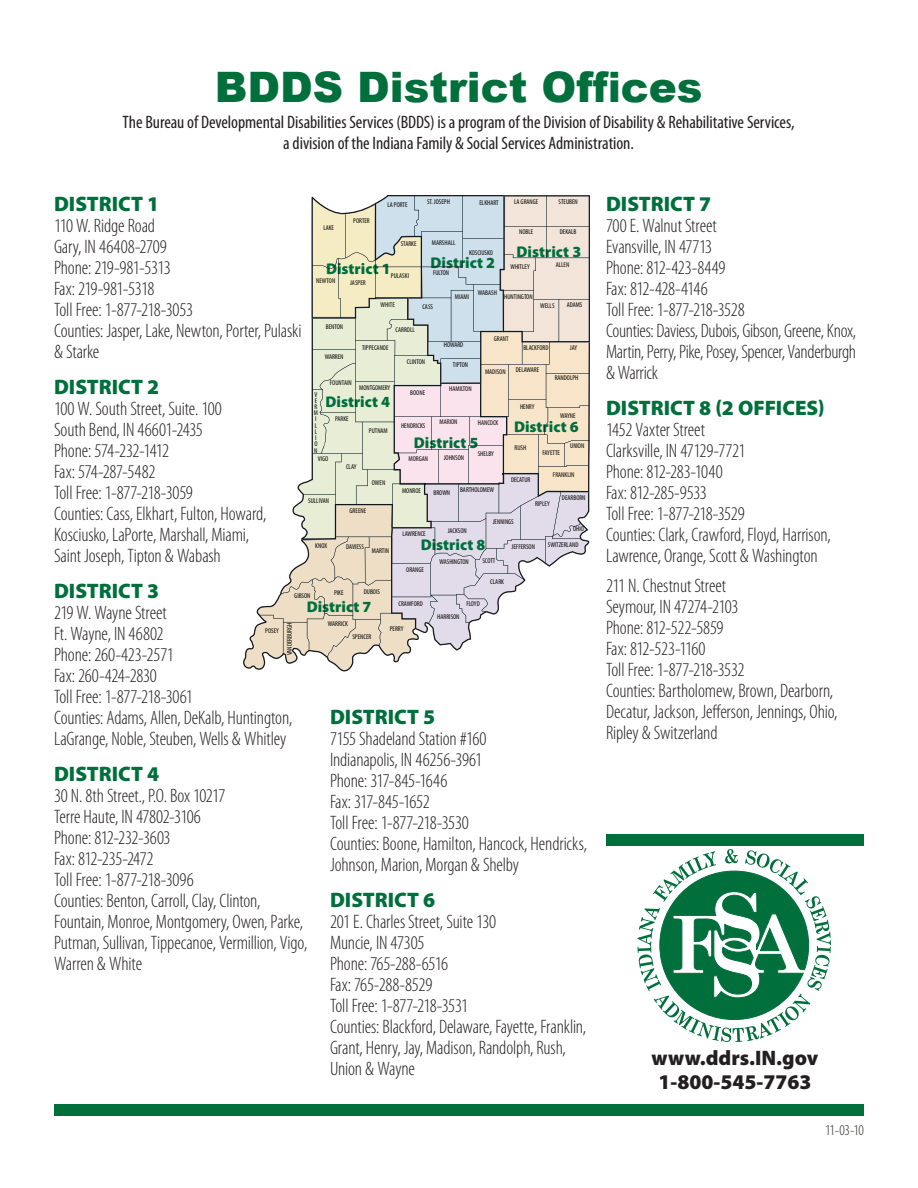
<style>
.page{position:relative;width:918px;height:1188px;background:#fff}
.page>*{position:absolute;margin:0;border:0;box-sizing:border-box;transform-origin:0 0}
.t1{font:900 42px "Arial";color:#006f3c}
.t2{font:900 21px "Myriad Pro";color:#006f3c}
.t3{font:900 21px/24px "Myriad Pro";color:#231f20;text-align:center}
.t4{font:300 condensed 19.5px/21px "Myriad Pro";letter-spacing:-.01em;color:#231f20}
.t5{font:condensed 18px/21px "Myriad Pro";letter-spacing:-.005em;color:#231f20;text-align:center}
.t6{font:900 15.6px "Myriad Pro";color:#006f3c}
.t7{font:300 condensed 15px "Myriad Pro";color:#252723}
.t8{font:condensed 7.05px/6.1px "Myriad Pro";color:#040503}
</style>
<div class="page">
<svg style="left:638px;top:849px;width:193px;height:193px"></svg>
<div style="left:54px;top:1104px;width:810px;height:12px;background:#006f3c"></div>
<div style="left:606px;top:834px;width:258px;height:12px;background:#006f3c"></div>
<svg style="left:243px;top:195px;width:347px;height:476px"></svg>
<h1 class="t1" style="left:215px;top:57px;width:489px">BDDS District Offices</h1>
<p class="t5" style="left:123px;top:111px;width:673px">The Bureau of Developmental Disabilities Services (BDDS) is a program of the Division of Disability &amp; Rehabilitative Services, a division of the Indiana Family &amp; Social Services Administration.</p>
<p class="t2" style="left:54px;top:190px;width:107px">DISTRICT 1</p>
<p class="t4" style="left:54px;top:215px;width:249px">110 W. Ridge Road<br>Gary, IN 46408-2709<br>Phone: 219-981-5313<br>Fax: 219-981-5318<br>Toll Free: 1-877-218-3053<br>Counties: Jasper, Lake, Newton, Porter, Pulaski &amp; Starke</p>
<p class="t2" style="left:54px;top:373px;width:107px">DISTRICT 2</p>
<p class="t4" style="left:54px;top:398px;width:214px">100 W. South Street, Suite. 100<br>South Bend, IN 46601-2435<br>Phone: 574-232-1412<br>Fax: 574-287-5482<br>Toll Free: 1-877-218-3059<br>Counties: Cass, Elkhart, Fulton, Howard,<br>Kosciusko, LaPorte, Marshall, Miami,<br>Saint Joseph, Tipton &amp; Wabash</p>
<p class="t2" style="left:54px;top:577px;width:107px">DISTRICT 3</p>
<p class="t4" style="left:54px;top:602px;width:240px">219 W. Wayne Street<br>Ft. Wayne, IN 46802<br>Phone: 260-423-2571<br>Fax: 260-424-2830<br>Toll Free: 1-877-218-3061<br>Counties: Adams, Allen, DeKalb, Huntington,<br>LaGrange, Noble, Steuben, Wells &amp; Whitley</p>
<p class="t2" style="left:54px;top:760px;width:107px">DISTRICT 4</p>
<p class="t4" style="left:54px;top:785px;width:255px">30 N. 8th Street., P.O. Box 10217<br>Terre Haute, IN 47802-3106<br>Phone: 812-232-3603<br>Fax: 812-235-2472<br>Toll Free: 1-877-218-3096<br>Counties: Benton, Carroll, Clay, Clinton,<br>Fountain, Monroe, Montgomery, Owen, Parke,<br>Putman, Sullivan, Tippecanoe, Vermillion, Vigo,<br>Warren &amp; White</p>
<p class="t8" style="left:427px;top:199px;width:24px">ST. JOSEPH</p>
<p class="t8" style="left:559px;top:199px;width:21px">STEUBEN</p>
<p class="t8" style="left:514px;top:199px;width:26px">LA GRANGE</p>
<p class="t8" style="left:479px;top:199px;width:21px">ELKHART</p>
<p class="t8" style="left:387px;top:201px;width:22px">LA PORTE</p>
<p class="t8" style="left:353px;top:217px;width:18px">PORTER</p>
<p class="t8" style="left:323px;top:224px;width:12px">LAKE</p>
<p class="t8" style="left:560px;top:229px;width:18px">DEKALB</p>
<p class="t8" style="left:519px;top:229px;width:16px">NOBLE</p>
<p class="t8" style="left:432px;top:240px;width:25px">MARSHALL</p>
<p class="t8" style="left:401px;top:240px;width:17px">STARKE</p>
<p class="t6" style="left:517px;top:241px;width:66px">District 3</p>
<p class="t8" style="left:469px;top:249px;width:25px">KOSCIUSKO</p>
<p class="t6" style="left:430px;top:252px;width:66px">District 2</p>
<p class="t8" style="left:556px;top:261px;width:15px">ALLEN</p>
<p class="t8" style="left:567px;top:302px;width:17px">ADAMS</p>
<p class="t6" style="left:326px;top:259px;width:66px">District 1</p>
<p class="t8" style="left:510px;top:264px;width:21px">WHITLEY</p>
<p class="t8" style="left:381px;top:302px;width:16px">WHITE</p>
<p class="t8" style="left:540px;top:302px;width:16px">WELLS</p>
<p class="t8" style="left:433px;top:270px;width:18px">FULTON</p>
<p class="t8" style="left:391px;top:273px;width:20px">PULASKI</p>
<p class="t8" style="left:316px;top:277px;width:21px">NEWTON</p>
<p class="t8" style="left:350px;top:279px;width:17px">JASPER</p>
<p class="t8" style="left:478px;top:289px;width:21px">WABASH</p>
<p class="t8" style="left:504px;top:293px;width:30px">HUNTINGTON</p>
<p class="t8" style="left:455px;top:294px;width:16px">MIAMI</p>
<p class="t8" style="left:422px;top:303px;width:12px">CASS</p>
<p class="t8" style="left:326px;top:324px;width:19px">BENTON</p>
<p class="t8" style="left:396px;top:327px;width:21px">CARROLL</p>
<p class="t8" style="left:494px;top:335px;width:16px">GRANT</p>
<p class="t8" style="left:444px;top:342px;width:21px">HOWARD</p>
<p class="t8" style="left:362px;top:344px;width:28px">TIPPECANOE</p>
<p class="t8" style="left:570px;top:345px;width:9px">JAY</p>
<p class="t8" style="left:523px;top:345px;width:27px">BLACKFORD</p>
<p class="t8" style="left:325px;top:353px;width:20px">WARREN</p>
<p class="t8" style="left:407px;top:358px;width:20px">CLINTON</p>
<p class="t8" style="left:453px;top:362px;width:17px">TIPTON</p>
<p class="t8" style="left:516px;top:367px;width:25px">DELAWARE</p>
<p class="t8" style="left:485px;top:369px;width:22px">MADISON</p>
<p class="t8" style="left:555px;top:375px;width:25px">RANDOLPH</p>
<p class="t8" style="left:330px;top:380px;width:23px">FOUNTAIN</p>
<p class="t8" style="left:359px;top:385px;width:33px">MONTGOMERY</p>
<p class="t8" style="left:449px;top:385px;width:24px">HAMILTON</p>
<p class="t8" style="left:410px;top:389px;width:16px">BOONE</p>
<p class="t8" style="left:314px;top:391px;width:6px">V<br>E<br>R<br>M<br>I<br>L<br>L<br>I<br>O<br>N</p>
<p class="t6" style="left:325px;top:391px;width:66px">District 4</p>
<p class="t8" style="left:520px;top:404px;width:16px">HENRY</p>
<p class="t8" style="left:560px;top:412px;width:17px">WAYNE</p>
<p class="t8" style="left:335px;top:416px;width:15px">PARKE</p>
<p class="t8" style="left:440px;top:418px;width:19px">MARION</p>
<p class="t8" style="left:478px;top:420px;width:22px">HANCOCK</p>
<p class="t6" style="left:514px;top:416px;width:66px">District 6</p>
<p class="t8" style="left:401px;top:422px;width:26px">HENDRICKS</p>
<p class="t8" style="left:369px;top:427px;width:20px">PUTNAM</p>
<p class="t6" style="left:414px;top:432px;width:66px">District 5</p>
<p class="t8" style="left:570px;top:443px;width:16px">UNION</p>
<p class="t8" style="left:515px;top:444px;width:13px">RUSH</p>
<p class="t8" style="left:543px;top:450px;width:19px">FAYETTE</p>
<p class="t8" style="left:478px;top:451px;width:18px">SHELBY</p>
<p class="t8" style="left:444px;top:454px;width:22px">JOHNSON</p>
<p class="t8" style="left:318px;top:456px;width:12px">VIGO</p>
<p class="t8" style="left:409px;top:456px;width:21px">MORGAN</p>
<p class="t8" style="left:346px;top:464px;width:12px">CLAY</p>
<p class="t8" style="left:553px;top:471px;width:23px">FRANKLIN</p>
<p class="t8" style="left:511px;top:477px;width:21px">DECATUR</p>
<p class="t8" style="left:372px;top:480px;width:15px">OWEN</p>
<p class="t8" style="left:460px;top:487px;width:36px">BARTHOLOMEW</p>
<p class="t8" style="left:402px;top:487px;width:21px">MONROE</p>
<p class="t8" style="left:434px;top:490px;width:18px">BROWN</p>
<p class="t8" style="left:562px;top:495px;width:25px">DEARBORN</p>
<p class="t8" style="left:308px;top:498px;width:22px">SULLIVAN</p>
<p class="t8" style="left:535px;top:500px;width:16px">RIPLEY</p>
<p class="t8" style="left:350px;top:507px;width:18px">GREENE</p>
<p class="t8" style="left:493px;top:519px;width:23px">JENNINGS</p>
<p class="t8" style="left:512px;top:544px;width:25px">JEFFERSON</p>
<p class="t8" style="left:573px;top:526px;width:12px">OHIO</p>
<p class="t8" style="left:448px;top:527px;width:21px">JACKSON</p>
<p class="t8" style="left:402px;top:531px;width:25px">LAWRENCE</p>
<p class="t6" style="left:421px;top:535px;width:66px">District 8</p>
<p class="t8" style="left:548px;top:541px;width:32px">SWITZERLAND</p>
<p class="t8" style="left:315px;top:543px;width:13px">KNOX</p>
<p class="t8" style="left:346px;top:543px;width:19px">DAVIESS</p>
<p class="t8" style="left:372px;top:548px;width:19px">MARTIN</p>
<p class="t8" style="left:482px;top:558px;width:15px">SCOTT</p>
<p class="t8" style="left:439px;top:558px;width:31px">WASHINGTON</p>
<p class="t8" style="left:406px;top:566px;width:19px">ORANGE</p>
<p class="t8" style="left:490px;top:578px;width:15px">CLARK</p>
<p class="t8" style="left:364px;top:589px;width:18px">DUBOIS</p>
<p class="t8" style="left:334px;top:589px;width:11px">PIKE</p>
<p class="t8" style="left:294px;top:592px;width:18px">GIBSON</p>
<p class="t6" style="left:307px;top:597px;width:66px">District 7</p>
<p class="t8" style="left:466px;top:601px;width:15px">FLOYD</p>
<p class="t8" style="left:398px;top:601px;width:26px">CRAWFORD</p>
<p class="t8" style="left:437px;top:613px;width:24px">HARRISON</p>
<p class="t8" style="left:328px;top:620px;width:21px">WARRICK</p>
<p class="t8" style="left:286px;top:655px;width:34px;rotate:-90deg">VANDERBURGH</p>
<p class="t8" style="left:390px;top:625px;width:15px">PERRY</p>
<p class="t8" style="left:265px;top:628px;width:15px">POSEY</p>
<p class="t8" style="left:352px;top:633px;width:21px">SPENCER</p>
<p class="t2" style="left:330px;top:703px;width:107px">DISTRICT 5</p>
<p class="t4" style="left:330px;top:728px;width:259px">7155 Shadeland Station #160<br>Indianapolis, IN 46256-3961<br>Phone: 317-845-1646<br>Fax: 317-845-1652<br>Toll Free: 1-877-218-3530<br>Counties: Boone, Hamilton, Hancock, Hendricks,<br>Johnson, Marion, Morgan &amp; Shelby</p>
<p class="t2" style="left:330px;top:886px;width:107px">DISTRICT 6</p>
<p class="t4" style="left:330px;top:911px;width:258px">201 E. Charles Street, Suite 130<br>Muncie, IN 47305<br>Phone: 765-288-6516<br>Fax: 765-288-8529<br>Toll Free: 1-877-218-3531<br>Counties: Blackford, Delaware, Fayette, Franklin,<br>Grant, Henry, Jay, Madison, Randolph, Rush,<br>Union &amp; Wayne</p>
<p class="t2" style="left:606px;top:190px;width:107px">DISTRICT 7</p>
<p class="t4" style="left:606px;top:215px;width:252px">700 E. Walnut Street<br>Evansville, IN 47713<br>Phone: 812-423-8449<br>Fax: 812-428-4146<br>Toll Free: 1-877-218-3528<br>Counties: Daviess, Dubois, Gibson, Greene, Knox,<br>Martin, Perry, Pike, Posey, Spencer, Vanderburgh &amp; Warrick</p>
<p class="t2" style="left:606px;top:394px;width:220px">DISTRICT 8 (2 offices)</p>
<p class="t4" style="left:606px;top:419px;width:226px">1452 Vaxter Street<br>Clarksville, IN 47129-7721<br>Phone: 812-283-1040<br>Fax: 812-285-9533<br>Toll Free: 1-877-218-3529<br>Counties: Clark, Crawford, Floyd, Harrison,<br>Lawrence, Orange, Scott &amp; Washington</p>
<p class="t4" style="left:606px;top:575px;width:233px">211 N. Chestnut Street<br>Seymour, IN 47274-2103<br>Phone: 812-522-5859<br>Fax: 812-523-1160<br>Toll Free: 1-877-218-3532<br>Counties: Bartholomew, Brown, Dearborn,<br>Decatur, Jackson, Jefferson, Jennings, Ohio,<br>Ripley &amp; Switzerland</p>
<p class="t3" style="left:652px;top:1045px;width:168px">www.ddrs.IN.gov<br>1-800-545-7763</p>
<p class="t7" style="left:825px;top:1121px;width:40px">11-03-10</p>
</div>
